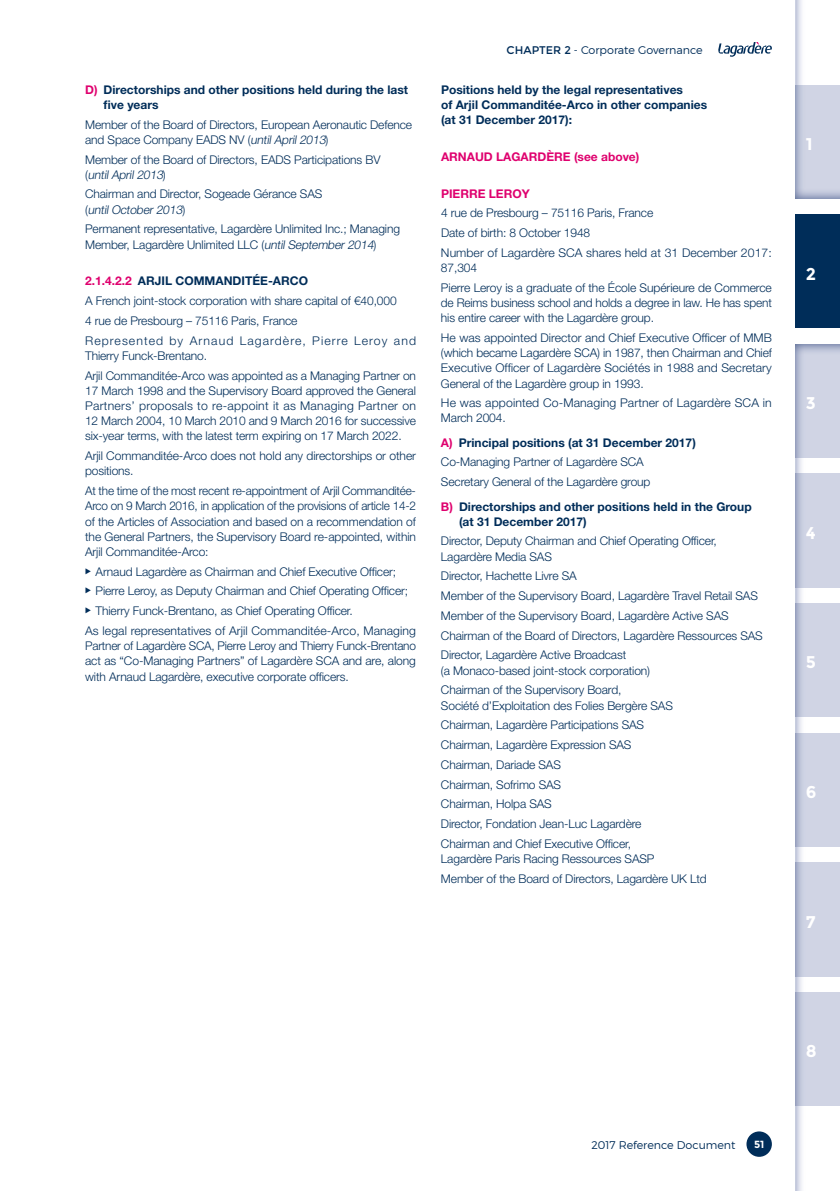
<style>
.page{position:relative;width:840px;height:1191px;background:#fff}
.page>*{position:absolute;margin:0;border:0;box-sizing:border-box;transform-origin:0 0}
.t1{font:700 17px "Montserrat";color:#fff}
.t2{font:300 12px/19.8px "Helvetica Neue LT Std";letter-spacing:-.01em;color:#002d59}
.t3{font:700 12px/15.2px "Helvetica Neue LT Std";color:#002d59}
.t4{font:300 12px/15.2px "Helvetica Neue LT Std";letter-spacing:.01em;color:#002d59}
.t5{font:700 12px "Helvetica Neue LT Std";color:#df006e}
.t6{font:300 11.2px "Montserrat";color:#002d59}
.t7{font:700 10.4px "Montserrat";color:#fff}
.s1{color:#df006e}
.s2{font-style:italic}
.s3{font-weight:700;color:#df006e}
.s4{font-weight:700}
.s5{font-weight:400}
</style>
<div class="page">
<div style="left:746px;top:1131px;width:25px;height:25px;background:#002d59;border-radius:50%"></div>
<svg style="left:718px;top:42px;width:53px;height:15px"></svg>
<div style="left:794px;top:215px;width:45px;height:113px;background:#002d59"></div>
<img style="left:795px;top:344px;width:44px;height:847px">
<img style="left:795px;top:474px;width:44px;height:113px">
<img style="left:795px;top:603px;width:44px;height:114px">
<img style="left:795px;top:733px;width:44px;height:113px">
<img style="left:795px;top:862px;width:44px;height:114px">
<img style="left:795px;top:992px;width:44px;height:113px">
<img style="left:795px;top:0;width:7px;height:85px">
<img style="left:795px;top:85px;width:44px;height:113px">
<p class="t3" style="left:103px;top:83px;width:306px;text-indent:-18px"><span class="s1">D)</span> Directorships and other positions held during the last five years</p>
<p class="t2" style="left:85px;top:118px;width:328px;line-height:15.2px">Member of the Board of Directors, European Aeronautic Defence and Space Company EADS NV (<span class="s2">until April 2013</span>)</p>
<p class="t2" style="left:85px;top:153px;width:297px;line-height:15.2px">Member of the Board of Directors, EADS Participations BV (<span class="s2">until April 2013</span>)</p>
<p class="t2" style="left:85px;top:188px;width:238px;line-height:15.2px">Chairman and Director, Sogeade Gérance SAS (<span class="s2">until October 2013</span>)</p>
<p class="t2" style="left:85px;top:223px;width:316px;line-height:15.2px">Permanent representative, Lagardère Unlimited Inc.; Managing<br>Member, Lagardère Unlimited LLC (<span class="s2">until September 2014</span>)</p>
<p class="t2" style="left:85px;top:272px;width:332px"><span class="s3">2.1.4.2.2</span> <span class="s4">ARJIL COMMANDITÉE-ARCO<br></span>A French joint-stock corporation with share capital of €40,000<br>4 rue de Presbourg – 75116 Paris, France<br>Represented by Arnaud Lagardère, Pierre Leroy and</p>
<p class="t2" style="left:85px;top:347px;width:332px">Thierry Funck-Brentano.<br>Arjil Commanditée-Arco was appointed as a Managing Partner on</p>
<p class="t2" style="left:85px;top:384px;width:332px;line-height:15.2px;text-align:justify">17 March 1998 and the Supervisory Board approved the General Partners’ proposals to re-appoint it as Managing Partner on 12 March 2004, 10 March 2010 and 9 March 2016 for successive six-year terms, with the latest term expiring on 17 March 2022.</p>
<p class="t2" style="left:85px;top:449px;width:332px;line-height:15.2px">Arjil Commanditée-Arco does not hold any directorships or other positions.</p>
<p class="t2" style="left:85px;top:484px;width:332px;line-height:15.2px;text-align:justify">At the time of the most recent re-appointment of Arjil Commanditée-Arco on 9 March 2016, in application of the provisions of article 14-2 of the Articles of Association and based on a recommendation of the General Partners, the Supervisory Board re-appointed, within Arjil Commanditée-Arco:</p>
<p class="t2" style="left:96px;top:562px;width:302px">Arnaud Lagardère as Chairman and Chief Executive Officer;</p>
<p class="t2" style="left:96px;top:582px;width:314px">Pierre Leroy, as Deputy Chairman and Chief Operating Officer;</p>
<p class="t2" style="left:96px;top:602px;width:258px">Thierry Funck-Brentano, as Chief Operating Officer.</p>
<p class="t2" style="left:85px;top:622px;width:332px">As legal representatives of Arjil Commanditée-Arco, Managing</p>
<p class="t2" style="left:85px;top:639px;width:332px;line-height:15.2px;text-align:justify">Partner of Lagardère SCA, Pierre Leroy and Thierry Funck-Brentano act as “Co-Managing Partners” of Lagardère SCA and are, along with Arnaud Lagardère, executive corporate officers.</p>
<p class="t6" style="left:506px;top:42px;width:197px"><span class="s5">CHAPTER 2</span> - Corporate Governance</p>
<p class="t3" style="left:441px;top:83px;width:267px">Positions held by the legal representatives<br>of Arjil Commanditée-Arco in other companies (at 31 December 2017):</p>
<p class="t5" style="left:441px;top:152px;width:200px">ARNAUD LAGARDÈRE (see above)</p>
<p class="t5" style="left:441px;top:189px;width:90px">PIERRE LEROY</p>
<p class="t2" style="left:441px;top:204px;width:332px">4 rue de Presbourg – 75116 Paris, France<br>Date of birth: 8 October 1948<br>Number of Lagardère SCA shares held at 31 December 2017:</p>
<p class="t2" style="left:441px;top:259px;width:332px">87,304<br>Pierre Leroy is a graduate of the École Supérieure de Commerce</p>
<p class="t2" style="left:441px;top:296px;width:332px;line-height:15.2px">de Reims business school and holds a degree in law. He has spent his entire career with the Lagardère group.</p>
<p class="t2" style="left:441px;top:331px;width:332px;line-height:15.2px;text-align:justify">He was appointed Director and Chief Executive Officer of MMB (which became Lagardère SCA) in 1987, then Chairman and Chief Executive Officer of Lagardère Sociétés in 1988 and Secretary General of the Lagardère group in 1993.</p>
<p class="t4" style="left:441px;top:396px;width:332px">He was appointed Co-Managing Partner of Lagardère SCA in<br>March 2004.</p>
<p class="t2" style="left:441px;top:434px;width:256px"><span class="s3">A)</span> <span class="s4">Principal positions (at 31 December 2017)<br></span>Co-Managing Partner of Lagardère SCA<br>Secretary General of the Lagardère group</p>
<p class="t3" style="left:459px;top:500px;width:294px;text-indent:-18px"><span class="s1">B)</span> Directorships and other positions held in the Group (at 31 December 2017)</p>
<p class="t2" style="left:441px;top:535px;width:277px;line-height:15.2px">Director, Deputy Chairman and Chief Operating Officer,<br>Lagardère Media SAS</p>
<p class="t2" style="left:441px;top:567px;width:323px">Director, Hachette Livre SA<br>Member of the Supervisory Board, Lagardère Travel Retail SAS Member of the Supervisory Board, Lagardère Active SAS Chairman of the Board of Directors, Lagardère Ressources SAS Director, Lagardère Active Broadcast</p>
<p class="t2" style="left:441px;top:661px;width:210px">(a Monaco-based joint-stock corporation)<br>Chairman of the Supervisory Board,</p>
<p class="t2" style="left:441px;top:696px;width:233px">Société d’Exploitation des Folies Bergère SAS Chairman, Lagardère Participations SAS Chairman, Lagardère Expression SAS Chairman, Dariade SAS<br>Chairman, Sofrimo SAS<br>Chairman, Holpa SAS<br>Director, Fondation Jean-Luc Lagardère Chairman and Chief Executive Officer,</p>
<p class="t2" style="left:441px;top:850px;width:267px">Lagardère Paris Racing Ressources SASP<br>Member of the Board of Directors, Lagardère UK Ltd</p>
<h1 class="t1" style="left:805px;top:134px;width:8px">1</h1>
<h1 class="t1" style="left:805px;top:263px;width:12px">2</h1>
<h1 class="t1" style="left:805px;top:393px;width:12px">3</h1>
<h1 class="t1" style="left:805px;top:522px;width:11px">4</h1>
<h1 class="t1" style="left:805px;top:652px;width:12px">5</h1>
<h1 class="t1" style="left:805px;top:781px;width:12px">6</h1>
<h1 class="t1" style="left:805px;top:911px;width:11px">7</h1>
<p class="t6" style="left:591px;top:1137px;width:146px">2017 Reference Document</p>
<p class="t7" style="left:753px;top:1137px;width:12px">51</p>
<h1 class="t1" style="left:805px;top:1040px;width:12px">8</h1>
</div>
